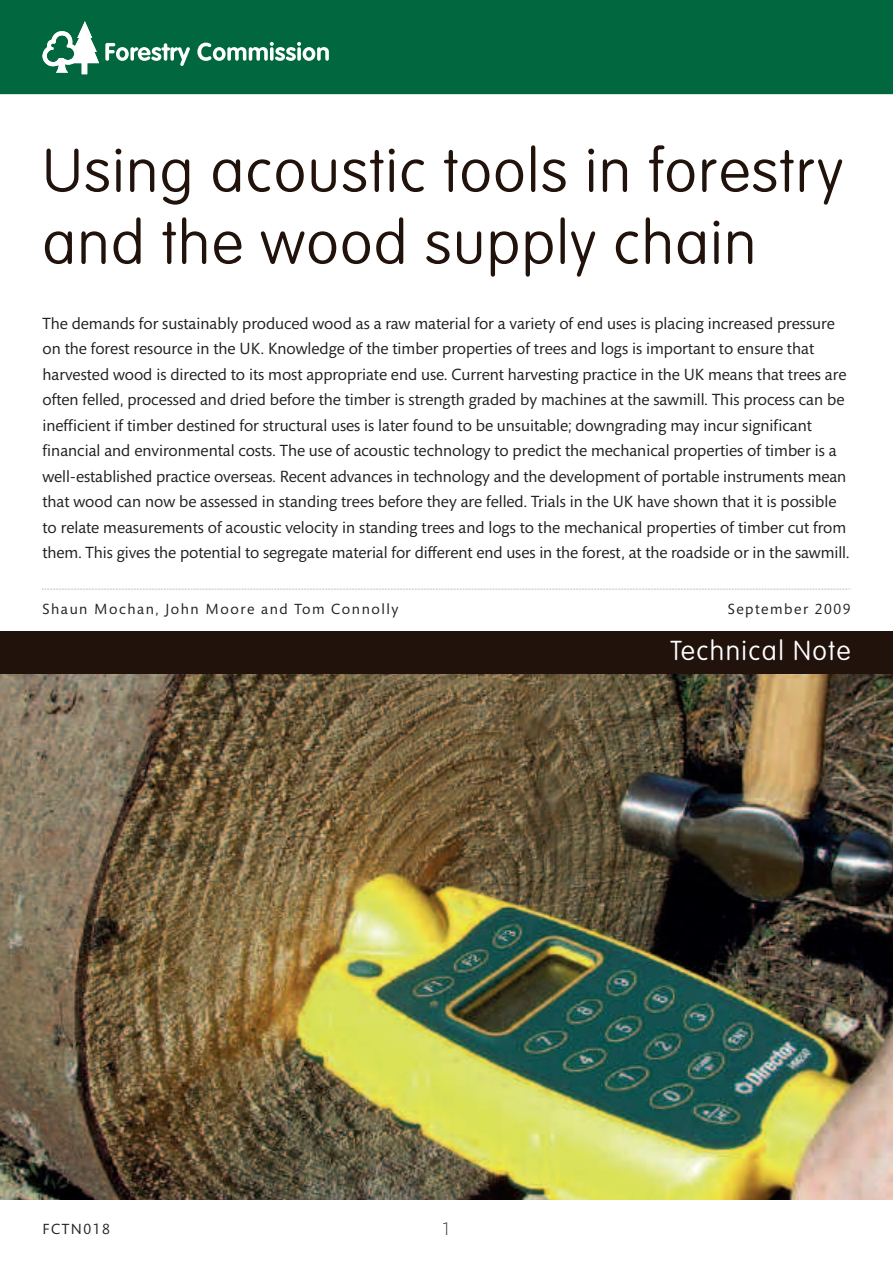
<style>
.page{position:relative;width:893px;height:1263px;background:#fff}
.page>*{position:absolute;margin:0;border:0;box-sizing:border-box;transform-origin:0 0}
.t1{font:100 60px/72px "VAG Rounded";letter-spacing:.025em;color:#21130c}
.t2{font:100 27px "VAG Rounded";letter-spacing:.055em;color:#fff}
.t3{font:300 18px "Mundo Sans";color:#231f20}
.t4{font:16.5px/25.5px "Mundo Sans";color:#231f20}
.t5{font:15px "Mundo Sans";letter-spacing:.1em;color:#231f20}
</style>
<div class="page">
<hr style="left:0;top:1199px;width:893px;height:1px;background:#939598">
<img style="left:0;top:673px;width:893px;height:526px">
<div style="left:0;top:0;width:893px;height:96px;background:#00673e"></div>
<svg style="left:105px;top:43px;width:85px;height:23px"></svg>
<svg style="left:197px;top:42px;width:132px;height:19px"></svg>
<svg style="left:43px;top:21px;width:56px;height:53px"></svg>
<div style="left:0;top:631px;width:893px;height:42px;background:#21130c"></div>
<hr style="left:0;top:94px;width:893px;height:3px;background:#fff">
<svg style="left:42px;top:589px;width:809px;height:1px"></svg>
<h1 class="t1" style="left:43px;top:139px;width:802px">Using acoustic tools in forestry and the wood supply chain</h1>
<p class="t4" style="left:43px;top:312px;width:809px">The demands for sustainably produced wood as a raw material for a variety of end uses is placing increased pressure on the forest resource in the UK. Knowledge of the timber properties of trees and logs is important to ensure that harvested wood is directed to its most appropriate end use. Current harvesting practice in the UK means that trees are often felled, processed and dried before the timber is strength graded by machines at the sawmill. This process can be inefficient if timber destined for structural uses is later found to be unsuitable; downgrading may incur significant financial and environmental costs. The use of acoustic technology to predict the mechanical properties of timber is a well-established practice overseas. Recent advances in technology and the development of portable instruments mean that wood can now be assessed in standing trees before they are felled. Trials in the UK have shown that it is possible to relate measurements of acoustic velocity in standing trees and logs to the mechanical properties of timber cut from them. This gives the potential to segregate material for different end uses in the forest, at the roadside or in the sawmill.</p>
<p class="t5" style="left:43px;top:603px;width:358px">Shaun Mochan, John Moore and Tom Connolly</p>
<p class="t5" style="left:728px;top:603px;width:124px">September 2009</p>
<h2 class="t2" style="left:670px;top:639px;width:181px">Technical Note</h2>
<p class="t5" style="left:43px;top:1223px;width:69px">FCTN018</p>
<p class="t3" style="left:442px;top:1222px;width:11px">1</p>
</div>
